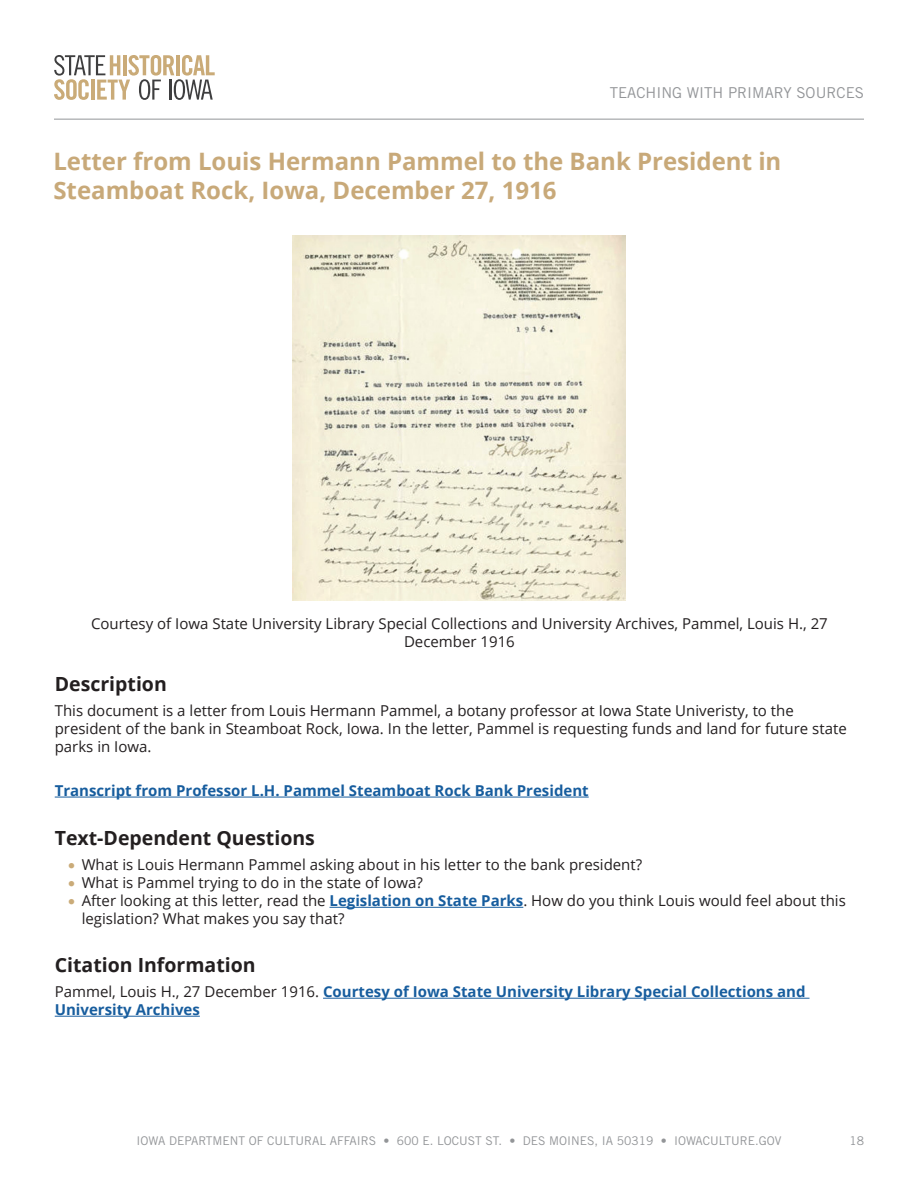
<style>
.page{position:relative;width:918px;height:1188px;background:#fff}
.page>*{position:absolute;margin:0;border:0;box-sizing:border-box;transform-origin:0 0}
.Header_3{font:700 24px/28.8px "Open Sans";color:#c8a979}
.Header_3-2{font:700 19.5px "Open Sans";color:#231f20}
.Header_3-3{font:15px/18px "Open Sans";color:#231f20}
.Header_3-4{font:700 15px/18px "Open Sans";color:#175d9e}
.t1{font:15px "Trade Gothic LT Std";color:#939598}
.t2{font:12px "Trade Gothic LT Std";color:#939598}
.s1{color:#caab78}
.s2{font-weight:700;color:#175d9e}
.s3{font-weight:400;color:#231f20}
</style>
<div class="page">
<hr style="left:54px;top:119px;width:810px;height:1px;background:#939598">
<svg style="left:54px;top:55px;width:161px;height:45px"></svg>
<hr style="left:55px;top:797px;width:534px;height:1px;background:#175d9e">
<hr style="left:330px;top:907px;width:193px;height:1px;background:#175d9e">
<hr style="left:323px;top:998px;width:487px;height:1px;background:#175d9e">
<hr style="left:55px;top:1016px;width:145px;height:1px;background:#175d9e">
<img style="left:292px;top:236px;width:333px;height:365px">
<p class="t1" style="left:610px;top:83px;width:256px">TEACHING WITH PRIMARY SOURCES</p>
<p class="Header_3" style="left:53px;top:146px;width:730px">Letter from Louis Hermann Pammel to the Bank President in<br>Steamboat Rock, Iowa, December 27, 1916</p>
<p class="Header_3-3" style="left:91px;top:614px;width:738px;text-align:center">Courtesy of Iowa State University Library Special Collections and University Archives, Pammel, Louis H., 27<br>December 1916</p>
<p class="Header_3-2" style="left:55px;top:670px;width:114px">Description</p>
<p class="Header_3-3" style="left:55px;top:701px;width:793px">This document is a letter from Louis Hermann Pammel, a botany professor at Iowa State Univeristy, to the president of the bank in Steamboat Rock, Iowa. In the letter, Pammel is requesting funds and land for future state parks in Iowa.</p>
<p class="Header_3-4" style="left:55px;top:781px;width:535px">Transcript from Professor L.H. Pammel Steamboat Rock Bank President</p>
<p class="Header_3-2" style="left:55px;top:825px;width:262px">Text-Dependent Questions</p>
<p class="Header_3-3" style="left:68px;top:855px;width:576px"><span class="s1">•</span> What is Louis Hermann Pammel asking about in his letter to the bank president?</p>
<p class="Header_3-3" style="left:68px;top:873px;width:356px"><span class="s1">•</span> What is Pammel trying to do in the state of Iowa?</p>
<p class="Header_3-3" style="left:82px;top:891px;width:766px;text-indent:-14px"><span class="s1">•</span> After looking at this letter, read the <span class="s2">Legislation on State Parks</span>. How do you think Louis would feel about this legislation? What makes you say that?</p>
<p class="Header_3-2" style="left:55px;top:951px;width:202px">Citation Information</p>
<p class="Header_3-4" style="left:55px;top:982px;width:752px"><span class="s3">Pammel, Louis H., 27 December 1916.</span> Courtesy of Iowa State University Library Special Collections and<br>University Archives</p>
<p class="t2" style="left:137px;top:1133px;width:646px">IOWA DEPARTMENT OF CULTURAL AFFAIRS • 600 E. LOCUST ST. • DES MOINES, IA 50319 • IOWACULTURE.GOV</p>
<p class="t2" style="left:849px;top:1133px;width:16px">18</p>
</div>
